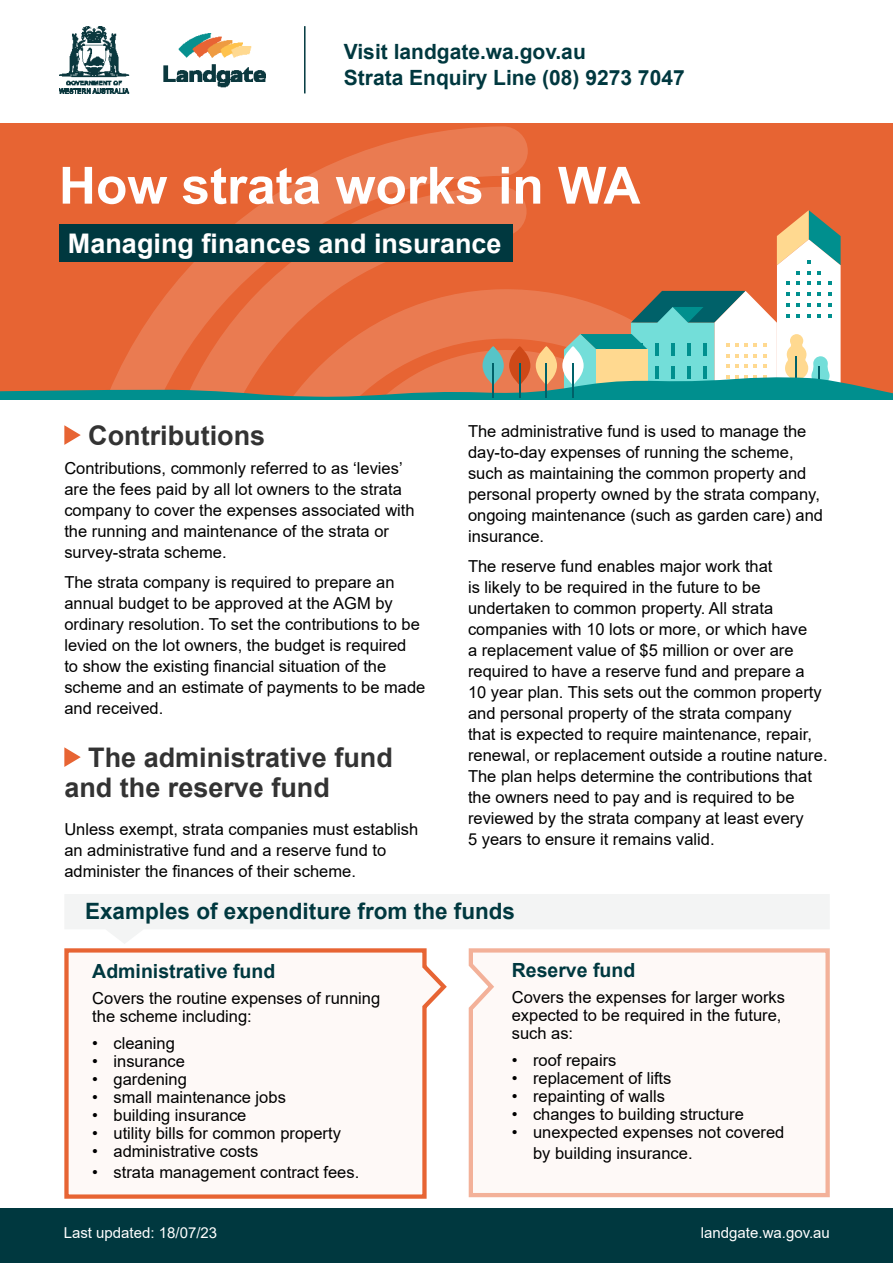
<style>
.page{position:relative;width:893px;height:1263px;background:#fff}
.page>*{position:absolute;margin:0;border:0;box-sizing:border-box;transform-origin:0 0}
.t1{font:700 51.3px "Arial";color:#fff}
.t2{font:700 27px/30px "Arial";color:#333}
.t3{font:700 27px "Arial";color:#fff}
.t4{font:700 22.5px "Arial";color:#00383f}
.t5{font:700 21px/25.2px "Arial";color:#00383f}
.t6{font:700 19.5px "Arial";color:#00383f}
.t7{font:16.5px/21px "Arial";color:#000}
.t8{font:15px "Arial";color:#fff}
</style>
<div class="page">
<div style="left:0;top:1208px;width:893px;height:55px;background:#00383f"></div>
<div style="left:0;top:123px;width:893px;height:277px;background:#e76433"></div>
<svg style="left:288px;top:126px;width:240px;height:61px;fill:#ea7b51"></svg>
<svg style="left:253px;top:187px;width:274px;height:23px;fill:#ea7b51"></svg>
<svg style="left:0;top:210px;width:893px;height:190px"></svg>
<svg style="left:509px;top:346px;width:21px;height:39px"></svg>
<hr style="left:519px;top:363px;width:1px;height:35px;background:#006169">
<svg style="left:482px;top:346px;width:22px;height:39px"></svg>
<hr style="left:492px;top:363px;width:2px;height:35px;background:#006169">
<svg style="left:562px;top:346px;width:22px;height:39px"></svg>
<hr style="left:572px;top:363px;width:2px;height:35px;background:#006169">
<svg style="left:536px;top:346px;width:21px;height:39px"></svg>
<hr style="left:546px;top:363px;width:1px;height:35px;background:#006169">
<svg style="left:64px;top:425px;width:17px;height:20px"></svg>
<svg style="left:64px;top:747px;width:17px;height:20px"></svg>
<svg style="left:64px;top:948px;width:383px;height:251px"></svg>
<svg style="left:468px;top:948px;width:362px;height:250px"></svg>
<svg style="left:65px;top:894px;width:764px;height:50px"></svg>
<img style="left:59px;top:26px;width:207px;height:67px">
<hr style="left:304px;top:26px;width:2px;height:67px;background:#00383f">
<div style="left:59px;top:224px;width:454px;height:38px;background:#00383f"></div>
<p class="t5" style="left:344px;top:40px;width:342px">Visit landgate.wa.gov.au<br>Strata Enquiry Line (08) 9273 7047</p>
<h1 class="t1" style="left:59px;top:149px;width:583px">How strata works in WA</h1>
<h2 class="t3" style="left:68px;top:224px;width:435px">Managing finances and insurance</h2>
<h2 class="t2" style="left:88px;top:421px;width:178px">Contributions</h2>
<p class="t7" style="left:64px;top:458px;width:352px">Contributions, commonly referred to as ‘levies’ are the fees paid by all lot owners to the strata company to cover the expenses associated with the running and maintenance of the strata or survey-strata scheme.</p>
<p class="t7" style="left:64px;top:571px;width:363px">The strata company is required to prepare an annual budget to be approved at the AGM by ordinary resolution. To set the contributions to be levied on the lot owners, the budget is required<br>to show the existing financial situation of the scheme and an estimate of payments to be made and received.</p>
<h2 class="t2" style="left:64px;top:743px;width:330px;text-indent:24px">The administrative fund and the reserve fund</h2>
<p class="t7" style="left:64px;top:818px;width:355px">Unless exempt, strata companies must establish an administrative fund and a reserve fund to administer the finances of their scheme.</p>
<p class="t7" style="left:468px;top:421px;width:356px">The administrative fund is used to manage the day-to-day expenses of running the scheme, such as maintaining the common property and personal property owned by the strata company, ongoing maintenance (such as garden care) and insurance.</p>
<p class="t7" style="left:468px;top:555px;width:361px">The reserve fund enables major work that<br>is likely to be required in the future to be undertaken to common property. All strata companies with 10 lots or more, or which have<br>a replacement value of $5 million or over are required to have a reserve fund and prepare a<br>10 year plan. This sets out the common property and personal property of the strata company<br>that is expected to require maintenance, repair, renewal, or replacement outside a routine nature.<br>The plan helps determine the contributions that the owners need to pay and is required to be reviewed by the strata company at least every<br>5 years to ensure it remains valid.</p>
<h3 class="t4" style="left:85px;top:896px;width:432px">Examples of expenditure from the funds</h3>
<p class="t6" style="left:92px;top:957px;width:185px">Administrative fund</p>
<p class="t7" style="left:92px;top:989px;width:289px;line-height:18px">Covers the routine expenses of running the scheme including:</p>
<p class="t7" style="left:92px;top:1032px;width:84px">• cleaning</p>
<p class="t7" style="left:92px;top:1050px;width:94px">• insurance</p>
<p class="t7" style="left:92px;top:1068px;width:96px">• gardening</p>
<p class="t7" style="left:92px;top:1086px;width:195px">• small maintenance jobs</p>
<p class="t7" style="left:92px;top:1104px;width:156px">• building insurance</p>
<p class="t7" style="left:92px;top:1122px;width:250px">• utility bills for common property</p>
<p class="t7" style="left:92px;top:1140px;width:168px">• administrative costs</p>
<p class="t7" style="left:92px;top:1161px;width:269px">• strata management contract fees.</p>
<p class="t6" style="left:512px;top:956px;width:125px">Reserve fund</p>
<p class="t7" style="left:512px;top:988px;width:275px;line-height:18px">Covers the expenses for larger works expected to be required in the future, such as:</p>
<p class="t7" style="left:512px;top:1049px;width:106px">• roof repairs</p>
<p class="t7" style="left:512px;top:1067px;width:161px">• replacement of lifts</p>
<p class="t7" style="left:512px;top:1085px;width:155px">• repainting of walls</p>
<p class="t7" style="left:512px;top:1103px;width:234px">• changes to building structure</p>
<p class="t7" style="left:533px;top:1121px;width:253px;text-indent:-21px">• unexpected expenses not covered by building insurance.</p>
<p class="t8" style="left:64px;top:1222px;width:155px">Last updated: 18/07/23</p>
<p class="t8" style="left:701px;top:1222px;width:130px">landgate.wa.gov.au</p>
</div>
